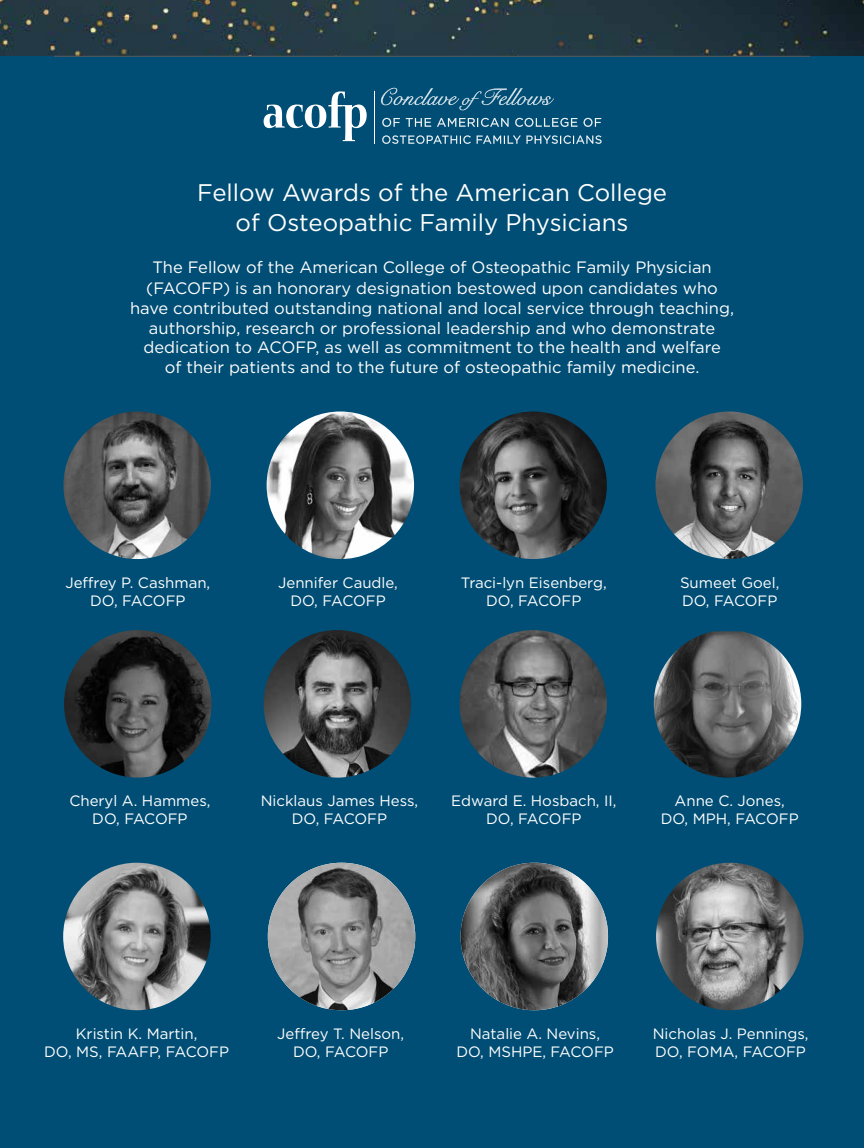
<style>
.page{position:relative;width:864px;height:1148px;background:#004e75}
.page>*{position:absolute;margin:0;border:0;box-sizing:border-box;transform-origin:0 0}
.t1{font:24px/30px "Gotham";color:#fff;text-align:center}
.t2{font:16.5px/20.1px "Gotham";color:#fff;text-align:center}
.t3{font:15px/18px "Gotham";color:#fff;text-align:center}
</style>
<div class="page">
<img style="left:461px;top:862px;width:147px;height:148px;border-radius:74px">
<img style="left:656px;top:862px;width:148px;height:148px;border-radius:74px">
<img style="left:268px;top:862px;width:147px;height:148px;border-radius:74px">
<img style="left:64px;top:630px;width:148px;height:147px;border-radius:74px">
<img style="left:459px;top:411px;width:148px;height:148px;border-radius:74px">
<img style="left:654px;top:631px;width:147px;height:146px">
<img style="left:460px;top:630px;width:147px;height:147px;border-radius:74px">
<img style="left:264px;top:630px;width:147px;height:147px;border-radius:74px">
<img style="left:63px;top:411px;width:148px;height:148px;border-radius:74px">
<img style="left:655px;top:411px;width:148px;height:148px;border-radius:74px">
<img style="left:63px;top:862px;width:148px;height:148px;border-radius:74px">
<img style="left:267px;top:411px;width:147px;height:148px;border-radius:74px">
<svg style="left:381px;top:88px;width:173px;height:22px"></svg>
<svg style="left:264px;top:91px;width:103px;height:50px"></svg>
<svg style="left:382px;top:118px;width:18px;height:9px"></svg>
<svg style="left:406px;top:118px;width:25px;height:9px"></svg>
<svg style="left:437px;top:118px;width:72px;height:9px"></svg>
<svg style="left:515px;top:118px;width:62px;height:9px"></svg>
<svg style="left:584px;top:118px;width:17px;height:9px"></svg>
<svg style="left:382px;top:135px;width:89px;height:9px"></svg>
<svg style="left:477px;top:135px;width:44px;height:9px"></svg>
<svg style="left:527px;top:135px;width:75px;height:9px"></svg>
<hr style="left:374px;top:91px;width:1px;height:52px;background:#fff">
<img style="left:0;top:0;width:397px;height:56px">
<img style="left:397px;top:0;width:467px;height:56px">
<hr style="left:54px;top:56px;width:756px;height:1px;background:#58595b">
<h1 class="t1" style="left:197px;top:177px;width:472px">Fellow Awards of the American College of Osteopathic Family Physicians</h1>
<p class="t2" style="left:130px;top:257px;width:606px">The Fellow of the American College of Osteopathic Family Physician (FACOFP) is an honorary designation bestowed upon candidates who have contributed outstanding national and local service through teaching, authorship, research or professional leadership and who demonstrate dedication to ACOFP, as well as commitment to the health and welfare<br>of their patients and to the future of osteopathic family medicine.</p>
<p class="t3" style="left:65px;top:574px;width:146px">Jeffrey P. Cashman,<br>DO, FACOFP</p>
<p class="t3" style="left:680px;top:574px;width:101px;text-align:left">Sumeet Goel,<br>DO, FACOFP</p>
<p class="t3" style="left:278px;top:574px;width:121px">Jennifer Caudle,<br>DO, FACOFP</p>
<p class="t3" style="left:461px;top:574px;width:147px">Traci-lyn Eisenberg,<br>DO, FACOFP</p>
<p class="t3" style="left:69px;top:791px;width:143px">Cheryl A. Hammes,<br>DO, FACOFP</p>
<p class="t3" style="left:261px;top:791px;width:159px">Nicklaus James Hess,<br>DO, FACOFP</p>
<p class="t3" style="left:451px;top:791px;width:167px">Edward E. Hosbach, II,<br>DO, FACOFP</p>
<p class="t3" style="left:661px;top:791px;width:139px">Anne C. Jones,<br>DO, MPH, FACOFP</p>
<p class="t3" style="left:44px;top:1023px;width:186px">Kristin K. Martin,<br>DO, MS, FAAFP, FACOFP</p>
<p class="t3" style="left:277px;top:1023px;width:128px">Jeffrey T. Nelson,<br>DO, FACOFP</p>
<p class="t3" style="left:456px;top:1023px;width:159px">Natalie A. Nevins,<br>DO, MSHPE, FACOFP</p>
<p class="t3" style="left:653px;top:1023px;width:157px;text-align:left">Nicholas J. Pennings,<br>DO, FOMA, FACOFP</p>
</div>
